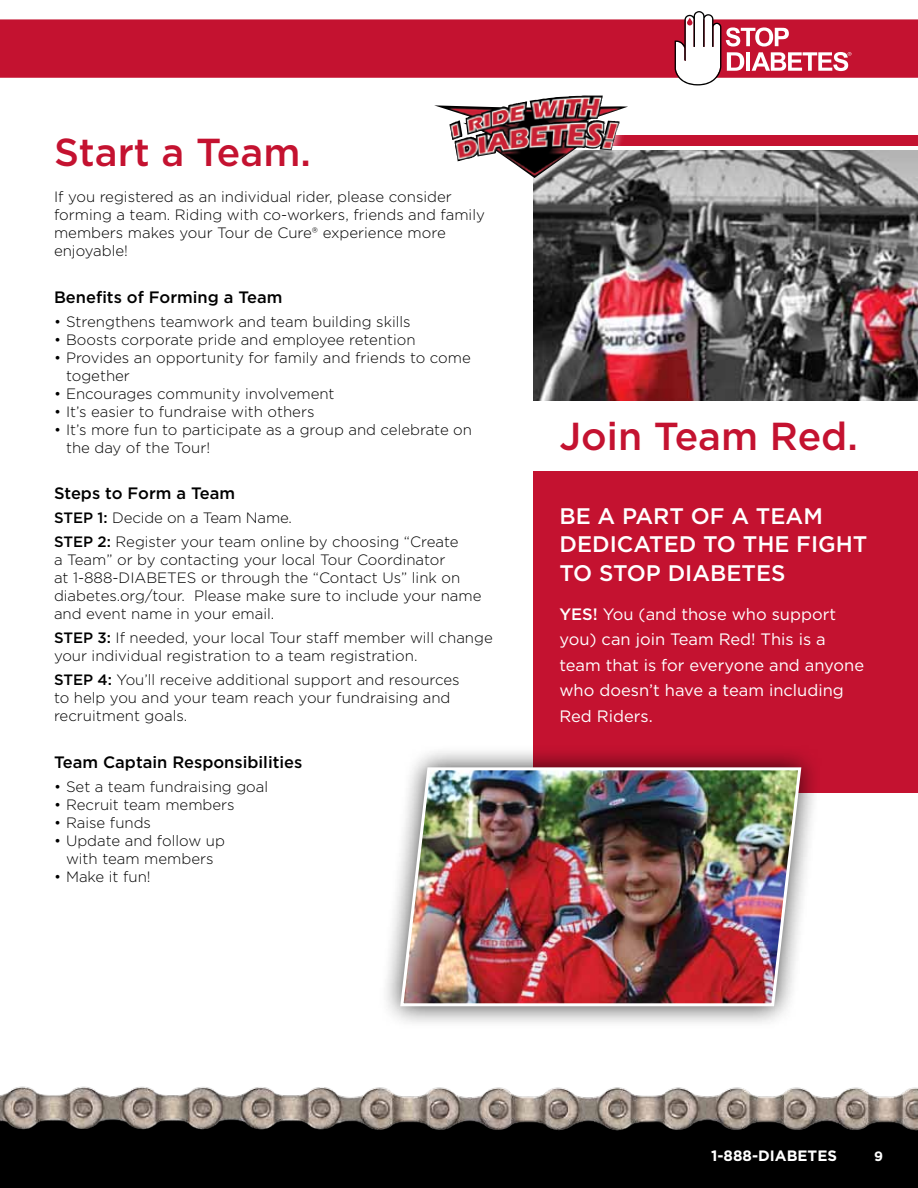
<style>
.page{position:relative;width:918px;height:1188px;background:#fff}
.page>*{position:absolute;margin:0;border:0;box-sizing:border-box;transform-origin:0 0}
.t1{font:500 39px "Gotham";letter-spacing:-.055em;color:#c41230}
.t2{font:500 22.5px/28.5px "Gotham";color:#fff}
.t3{font:16.5px/25.5px "Gotham";color:#fff}
.t4{font:500 16.5px "Gotham";color:#000}
.t5{font:300 15px/18px "Gotham";color:#000}
.t6{font:700 15px "Gotham";color:#fff}
.t7{font:700 13.5px "Gotham";color:#fff}
.s1{font-weight:500}
</style>
<div class="page">
<div style="left:0;top:1115px;width:918px;height:73px;background:#000"></div>
<img style="left:0;top:1086px;width:918px;height:45px">
<div style="left:0;top:19px;width:918px;height:59px;background:#c41230"></div>
<svg style="left:675px;top:11px;width:176px;height:75px"></svg>
<div style="left:534px;top:471px;width:384px;height:322px;background:#c41230"></div>
<img style="left:534px;top:150px;width:384px;height:250px">
<div style="left:534px;top:135px;width:384px;height:11px;background:#c41230"></div>
<div style="left:379px;top:745px;width:444px;height:284px;background:#000;opacity:.75"></div>
<img style="left:399px;top:766px;width:404px;height:242px">
<div style="left:427px;top:86px;width:208px;height:101px;background:#fff;opacity:.96"></div>
<img style="left:434px;top:96px;width:186px;height:82px">
<h1 class="t1" style="left:54px;top:127px;width:258px">Start a Team.</h1>
<p class="t5" style="left:54px;top:187px;width:432px">If you registered as an individual rider, please consider forming a team. Riding with co-workers, friends and family members makes your Tour de Cure® experience more enjoyable!</p>
<p class="t4" style="left:54px;top:286px;width:230px">Benefits of Forming a Team</p>
<p class="t5" style="left:54px;top:312px;width:358px">• Strengthens teamwork and team building skills</p>
<p class="t5" style="left:54px;top:330px;width:363px">• Boosts corporate pride and employee retention</p>
<p class="t5" style="left:66px;top:348px;width:406px;text-indent:-12px">• Provides an opportunity for family and friends to come together</p>
<p class="t5" style="left:54px;top:384px;width:282px">• Encourages community involvement</p>
<p class="t5" style="left:54px;top:402px;width:262px">• It’s easier to fundraise with others</p>
<p class="t5" style="left:66px;top:420px;width:408px;text-indent:-12px">• It’s more fun to participate as a group and celebrate on the day of the Tour!</p>
<p class="t4" style="left:54px;top:483px;width:183px">Steps to Form a Team</p>
<p class="t5" style="left:54px;top:505px;width:406px;line-height:24px"><span class="s1">Step 1:</span> Decide on a Team Name.<br><span class="s1">Step 2:</span> Register your team online by choosing “Create</p>
<p class="t5" style="left:54px;top:550px;width:429px">a Team” or by contacting your local Tour Coordinator<br>at 1-888-DIABETES or through the “Contact Us” link on diabetes.org/tour. Please make sure to include your name and event name in your email.</p>
<p class="t5" style="left:54px;top:628px;width:440px"><span class="s1">Step 3:</span> If needed, your local Tour staff member will change your individual registration to a team registration.</p>
<p class="t5" style="left:54px;top:670px;width:407px"><span class="s1">Step 4:</span> You’ll receive additional support and resources to help you and your team reach your fundraising and recruitment goals.</p>
<p class="t4" style="left:54px;top:751px;width:250px">Team Captain Responsibilities</p>
<p class="t5" style="left:54px;top:777px;width:216px">• Set a team fundraising goal</p>
<p class="t5" style="left:54px;top:795px;width:182px">• Recruit team members</p>
<p class="t5" style="left:54px;top:813px;width:99px">• Raise funds</p>
<p class="t5" style="left:54px;top:831px;width:173px;text-align:center">• Update and follow up with team members</p>
<p class="t5" style="left:54px;top:867px;width:98px">• Make it fun!</p>
<h1 class="t1" style="left:559px;top:411px;width:300px">Join Team Red.</h1>
<h2 class="t2" style="left:559px;top:501px;width:310px">BE A PART OF A TEAM<br>DEDICATED TO THE FIGHT<br>TO STOP DIABETES</h2>
<p class="t3" style="left:559px;top:601px;width:306px"><span class="s1">YES!</span> You (and those who support you) can join Team Red! This is a team that is for everyone and anyone who doesn’t have a team including<br>Red Riders.</p>
<p class="t6" style="left:711px;top:1145px;width:127px">1-888-DIABETES</p>
<p class="t7" style="left:874px;top:1147px;width:10px">9</p>
</div>
